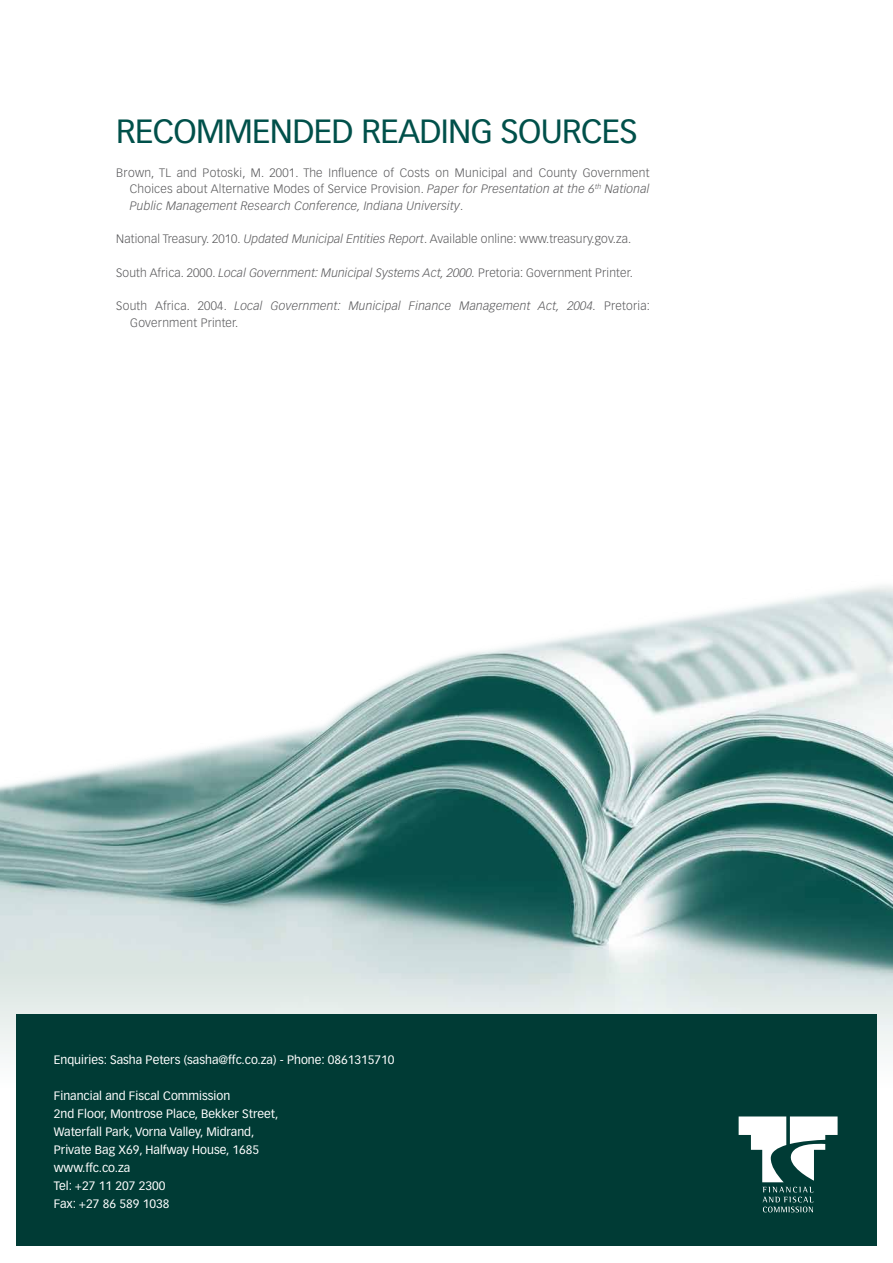
<style>
.page{position:relative;width:893px;height:1263px;background:#fff}
.page>*{position:absolute;margin:0;border:0;box-sizing:border-box;transform-origin:0 0}
.t1{font:33px "Vectora LT Std";letter-spacing:-.02em;color:#00504a}
.t2{font:300 12px/16.5px "Vectora LT Std";letter-spacing:.01em;color:#58585a;text-align:justify}
.t3{font:12px/18px "Vectora LT Std";color:#fff}
.t4{font:italic 300 12px/16.5px "Vectora LT Std";letter-spacing:.02em;color:#58585a}
.s1{font-style:italic}
.s2{font-style:normal}
</style>
<div class="page">
<img style="left:0;top:585px;width:893px;height:531px">
<div style="left:17px;top:1015px;width:860px;height:231px;background:#003b35"></div>
<svg style="left:739px;top:1116px;width:99px;height:96px"></svg>
<h1 class="t1" style="left:116px;top:112px;width:523px">RECOMMENDED READING SOURCES</h1>
<p class="t2" style="left:130px;top:164px;width:521px;text-indent:-13px">Brown, TL and Potoski, M. 2001. The Influence of Costs on Municipal and County Government Choices about Alternative Modes of Service Provision. <span class="s1">Paper for Presentation at the 6</span><sup>th</sup> <span class="s1">National Public Management Research Conference, Indiana University</span>.</p>
<p class="t2" style="left:116px;top:231px;width:516px">National Treasury. 2010. <span class="s1">Updated Municipal Entities Report</span>. Available online: www.treasury.gov.za.</p>
<p class="t2" style="left:116px;top:264px;width:518px">South Africa. 2000. <span class="s1">Local Government: Municipal Systems Act, 2000.</span> Pretoria: Government Printer.</p>
<p class="t4" style="left:130px;top:298px;width:521px;text-indent:-14px"><span class="s2">South Africa. 2004.</span> Local Government: Municipal Finance Management Act, 2004. <span class="s2">Pretoria:<br>Government Printer.</span></p>
<p class="t3" style="left:54px;top:1050px;width:342px">Enquiries: Sasha Peters (sasha@ffc.co.za) - Phone: 0861315710</p>
<p class="t3" style="left:54px;top:1086px;width:226px">Financial and Fiscal Commission<br>2nd Floor, Montrose Place, Bekker Street,<br>Waterfall Park, Vorna Valley, Midrand,<br>Private Bag X69, Halfway House, 1685 www.ffc.co.za<br>Tel: +27 11 207 2300<br>Fax: +27 86 589 1038</p>
</div>
